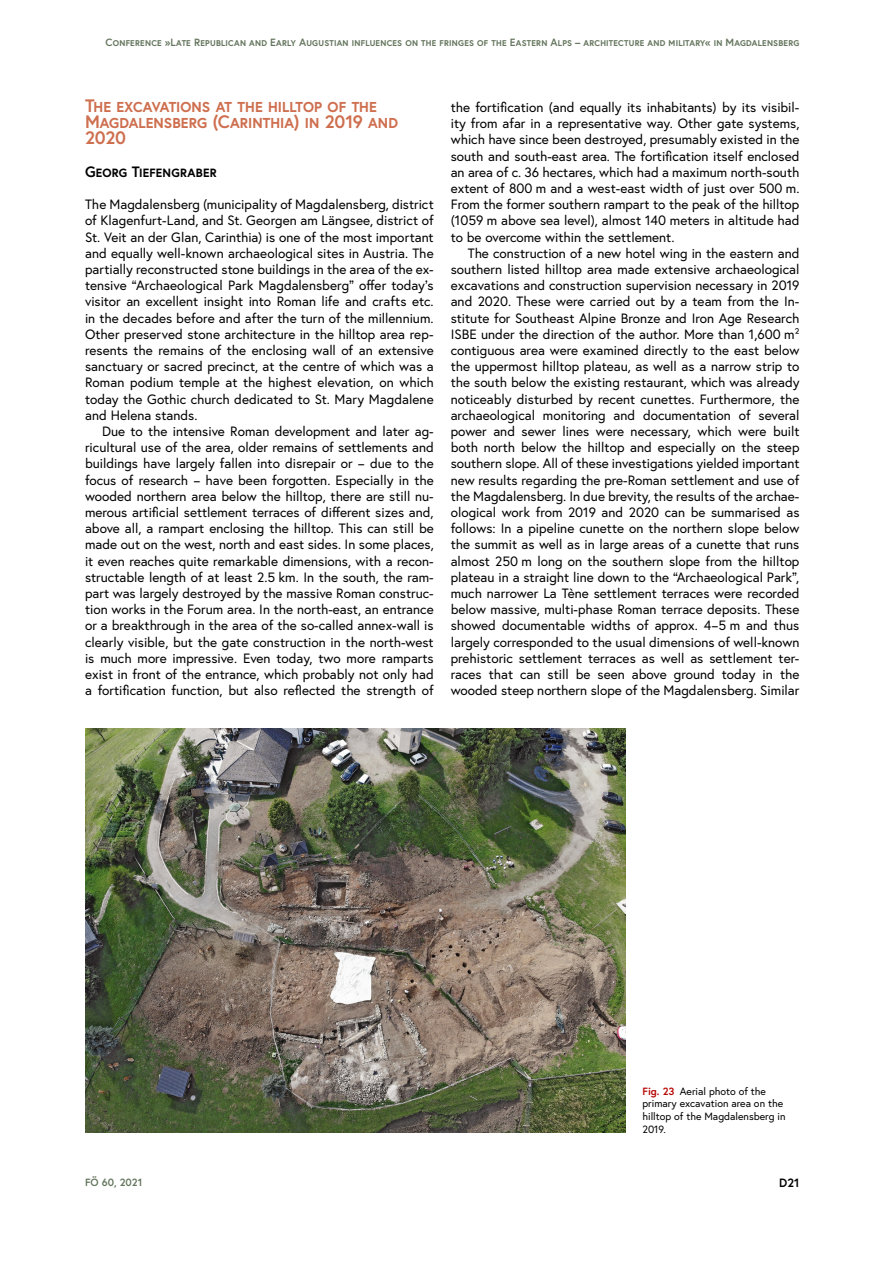
<style>
.page{position:relative;width:893px;height:1263px;background:#fff}
.page>*{position:absolute;margin:0;border:0;box-sizing:border-box;transform-origin:0 0}
.t1{font:700 18px/16.2px "Europa Austria Caps";letter-spacing:-.005em;color:#ce6f4f}
.t2{font:700 15px "Europa Austria Caps";letter-spacing:.005em;color:#000}
.t3{font:13.5px/16.2px "Europa Austria";color:#000;text-align:justify}
.t4{font:700 12px "Europa Austria";color:#000}
.t5{font:700 10.5px "Europa Austria Caps";letter-spacing:.015em;color:#65765e}
.t6{font:10.5px/12.6px "Europa Austria";color:#000}
.t7{font:700 10.5px "Europa Austria";color:#65765e}
.s1{font-weight:700;color:#b70906}
</style>
<div class="page">
<img style="left:85px;top:728px;width:540px;height:405px">
<p class="t5" style="left:106px;top:36px;width:695px">Conference »Late Republican and Early Augustian influences on the fringes of the Eastern Alps – architecture and military« in Magdalensberg</p>
<h1 class="t1" style="left:85px;top:97px;width:315px">The excavations at the hilltop of the<br>Magdalensberg (Carinthia) in 2019 and<br>2020</h1>
<p class="t2" style="left:85px;top:162px;width:133px">Georg Tiefengraber</p>
<p class="t3" style="left:85px;top:196px;width:350px">The Magdalensberg (municipality of Magdalensberg, district of Klagenfurt-Land, and St. Georgen am Längsee, district of St. Veit an der Glan, Carinthia) is one of the most important and equally well-known archaeological sites in Austria. The partially reconstructed stone buildings in the area of the ex&shy;tensive “Archaeological Park Magdalensberg” offer today’s visitor an excellent insight into Roman life and crafts etc. in the decades before and after the turn of the millennium.<br>Other preserved stone architecture in the hilltop area rep&shy;resents the remains of the enclosing wall of an extensive sanctuary or sacred precinct, at the centre of which was a Roman podium temple at the highest elevation, on which today the Gothic church dedicated to St. Mary Magdalene and Helena stands.</p>
<p class="t3" style="left:85px;top:423px;width:350px;text-indent:17px">Due to the intensive Roman development and later ag&shy;ricultural use of the area, older remains of settlements and buildings have largely fallen into disrepair or − due to the focus of research − have been forgotten. Especially in the wooded northern area below the hilltop, there are still nu&shy;merous artificial settlement terraces of different sizes and, above all, a rampart enclosing the hilltop. This can still be made out on the west, north and east sides. In some places, it even reaches quite remarkable dimensions, with a recon&shy;structable length of at least 2.5 km. In the south, the ram&shy;part was largely destroyed by the massive Roman construc&shy;tion works in the Forum area. In the north-east, an entrance or a breakthrough in the area of the so-called annex-wall is clearly visible, but the gate construction in the north-west is much more impressive. Even today, two more ramparts exist in front of the entrance, which probably not only had a fortification function, but also reflected the strength of</p>
<p class="t3" style="left:451px;top:99px;width:350px">the fortification (and equally its inhabitants) by its visibil&shy;ity from afar in a representative way. Other gate systems, which have since been destroyed, presumably existed in the south and south-east area. The fortification itself enclosed an area of c. 36 hectares, which had a maximum north-south extent of 800 m and a west-east width of just over 500 m.<br>From the former southern rampart to the peak of the hilltop (1059 m above sea level), almost 140 meters in altitude had to be overcome within the settlement.</p>
<p class="t3" style="left:451px;top:245px;width:350px;text-indent:17px">The construction of a new hotel wing in the eastern and southern listed hilltop area made extensive archaeological excavations and construction supervision necessary in 2019 and 2020. These were carried out by a team from the In&shy;stitute for Southeast Alpine Bronze and Iron Age Research ISBE under the direction of the author. More than 1,600 m² contiguous area were examined directly to the east below the uppermost hilltop plateau, as well as a narrow strip to the south below the existing restaurant, which was already noticeably disturbed by recent cunettes. Furthermore, the archaeological monitoring and documentation of several power and sewer lines were necessary, which were built both north below the hilltop and especially on the steep southern slope. All of these investigations yielded important new results regarding the pre-Roman settlement and use of the Magdalensberg. In due brevity, the results of the archae&shy;ological work from 2019 and 2020 can be summarised as follows: In a pipeline cunette on the northern slope below the summit as well as in large areas of a cunette that runs almost 250 m long on the southern slope from the hilltop plateau in a straight line down to the “Archaeological Park”, much narrower La Tène settlement terraces were recorded below massive, multi-phase Roman terrace deposits. These showed documentable widths of approx. 4−5 m and thus largely corresponded to the usual dimensions of well-known prehistoric settlement terraces as well as settlement ter&shy;races that can still be seen above ground today in the wooded steep northern slope of the Magdalensberg. Similar</p>
<p class="t7" style="left:85px;top:1175px;width:59px">FÖ 60, 2021</p>
<p class="t6" style="left:642px;top:1085px;width:145px"><span class="s1">Fig. 23</span> Aerial photo of the primary excavation area on the hilltop of the Magdalensberg in<br>2019.</p>
<p class="t4" style="left:779px;top:1175px;width:22px">D21</p>
</div>
